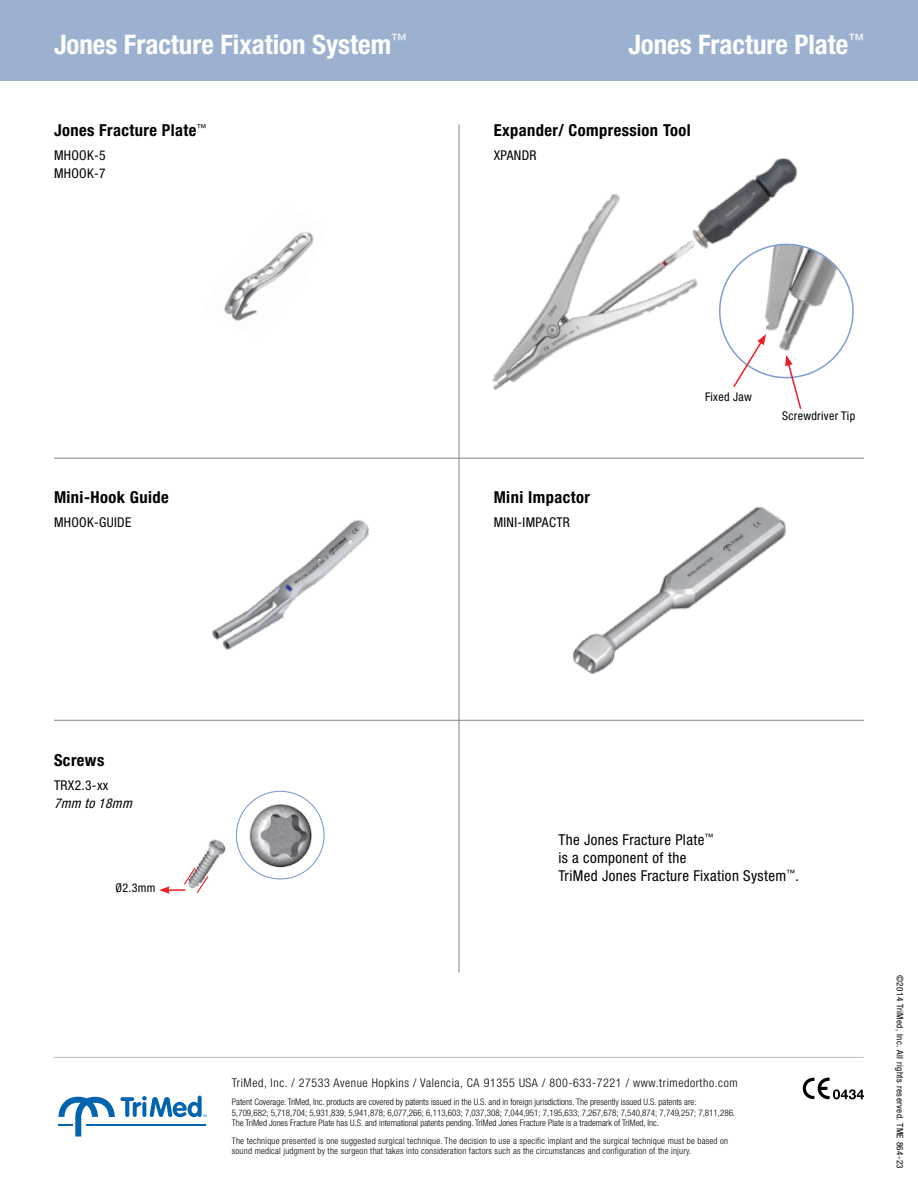
<style>
.page{position:relative;width:918px;height:1188px;background:#fff}
.page>*{position:absolute;margin:0;border:0;box-sizing:border-box;transform-origin:0 0}
.t1{font:700 condensed 27px "Helvetica Neue LT Std";color:#fff}
.t2{font:700 condensed 16.5px "Helvetica Neue LT Std";letter-spacing:.025em;color:#000}
.t3{font:condensed 15px/18px "Helvetica Neue LT Std";letter-spacing:.025em;color:#000}
.t4{font:condensed 13.5px/18px "Helvetica Neue LT Std";letter-spacing:.025em;color:#000}
.t5{font:italic condensed 13.5px "Helvetica Neue LT Std";color:#000}
.t6{font:300 condensed 12px "Helvetica Neue LT Std";letter-spacing:.05em;color:#000}
.t7{font:condensed 12px "Helvetica Neue LT Std";letter-spacing:.025em;color:#000}
.t8{font:300 condensed 9px/10.5px "Helvetica Neue LT Std";color:#000}
.t9{font:300 condensed 9px/10.8px "Helvetica Neue LT Std";letter-spacing:.025em;color:#000}
.t10{font:condensed 9px "Helvetica Neue LT Std";letter-spacing:.05em;color:#000}
</style>
<div class="page">
<div style="left:0;top:0;width:918px;height:81px;background:#9bb1cf"></div>
<hr style="left:54px;top:458px;width:810px;height:1px;background:#848383">
<hr style="left:54px;top:720px;width:810px;height:1px;background:#848383">
<hr style="left:459px;top:125px;width:1px;height:847px;background:#848383">
<img style="left:212px;top:520px;width:158px;height:130px">
<img style="left:542px;top:457px;width:270px;height:264px">
<svg style="left:159px;top:879px;width:40px;height:15px"></svg>
<img style="left:247px;top:801px;width:67px;height:68px">
<img style="left:187px;top:839px;width:39px;height:52px">
<img style="left:224px;top:232px;width:90px;height:89px">
<img style="left:458px;top:163px;width:240px;height:277px">
<img style="left:685px;top:157px;width:113px;height:100px">
<svg style="left:713px;top:237px;width:141px;height:172px"></svg>
<hr style="left:54px;top:1057px;width:809px;height:1px;background:#bcbec0">
<svg style="left:58px;top:1096px;width:148px;height:41px"></svg>
<svg style="left:803px;top:1078px;width:61px;height:21px"></svg>
<h1 class="t1" style="left:54px;top:28px;width:354px">Jones Fracture Fixation System<sup>™</sup></h1>
<h1 class="t1" style="left:628px;top:28px;width:237px">Jones Fracture Plate<sup>™</sup></h1>
<h2 class="t2" style="left:54px;top:120px;width:154px">Jones Fracture Plate<sup>™</sup></h2>
<h3 class="t4" style="left:54px;top:146px;width:53px">MHOOK-5<br>MHOOK-7</h3>
<h2 class="t2" style="left:54px;top:488px;width:116px">Mini-Hook Guide</h2>
<h3 class="t4" style="left:54px;top:514px;width:79px">MHOOK-GUIDE</h3>
<h2 class="t2" style="left:494px;top:120px;width:199px">Expander/ Compression Tool</h2>
<h3 class="t4" style="left:494px;top:146px;width:44px">XPANDR</h3>
<h2 class="t2" style="left:494px;top:488px;width:98px">Mini Impactor</h2>
<h3 class="t4" style="left:494px;top:514px;width:78px">MINI-IMPACTR</h3>
<h3 class="t7" style="left:705px;top:390px;width:48px">Fixed Jaw</h3>
<h3 class="t7" style="left:782px;top:409px;width:75px">Screwdriver Tip</h3>
<h2 class="t2" style="left:54px;top:750px;width:52px">Screws</h2>
<h3 class="t4" style="left:54px;top:776px;width:56px">TRX2.3-xx</h3>
<h3 class="t5" style="left:54px;top:795px;width:83px">7mm to18mm</h3>
<h3 class="t7" style="left:116px;top:880px;width:41px">Ø2.3mm</h3>
<h3 class="t3" style="left:558px;top:831px;width:242px">The Jones Fracture Plate<sup>™<br></sup>is a component of the<br>TriMed Jones Fracture Fixation System<sup>™</sup>.</h3>
<h3 class="t6" style="left:232px;top:1076px;width:507px">TriMed, Inc. / 27533 Avenue Hopkins / Valencia, CA 91355 USA / 800-633-7221 / www.trimedortho.com</h3>
<p class="t8" style="left:232px;top:1097px;width:505px">Patent Coverage: TriMed, Inc. products are covered by patents issued in the U.S. and in foreign jurisdictions. The presently issued U.S. patents are:<br>5,709,682; 5,718,704; 5,931,839; 5,941,878; 6,077,266; 6,113,603; 7,037,308; 7,044,951; 7,195,633; 7,267,678; 7,540,874; 7,749,257; 7,811,286.<br>The TriMed Jones Fracture Plate has U.S. and international patents pending. TriMed Jones Fracture Plate is a trademark of TriMed, Inc.</p>
<p class="t9" style="left:232px;top:1135px;width:498px">The technique presented is one suggested surgical technique. The decision to use a specific implant and the surgical technique must be based on sound medical judgment by the surgeon that takes into consideration factors such as the circumstances and configuration of the injury.</p>
<p class="t10" style="left:905px;top:975px;width:195px;rotate:90deg">©2014 TriMed, Inc. All rights reserved. TME 864-23</p>
</div>
